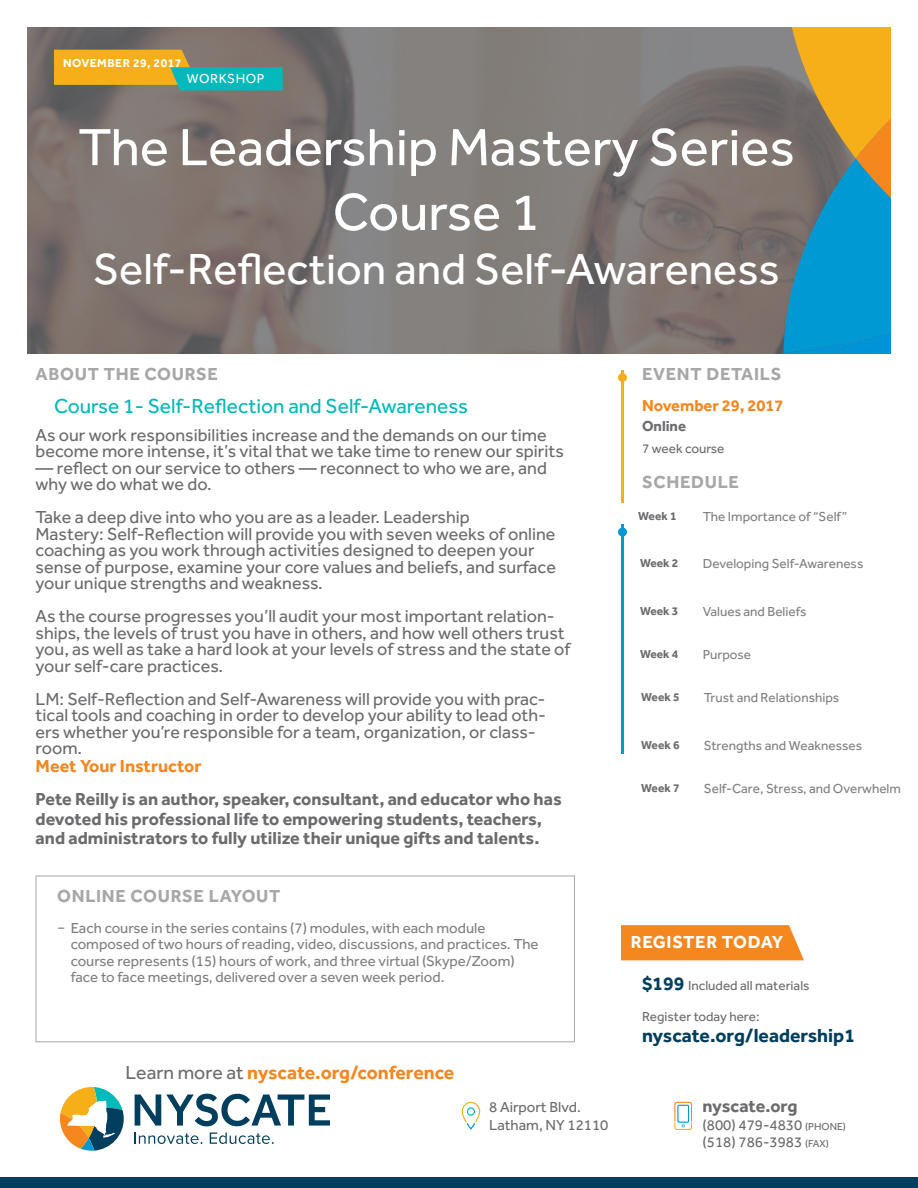
<style>
.page{position:relative;width:918px;height:1188px;background:#fff}
.page>*{position:absolute;margin:0;border:0;box-sizing:border-box;transform-origin:0 0}
.Headline_Style_-_1{font:54px "Effra";color:#fff}
.Headline_Style_-_1-2{font:45px "Effra";color:#fff}
.Headline_Style_-_2{font:21px "Effra";color:#03b9b9}
.t1{font:700 19.5px "Effra";color:#f5871f}
.t2{font:700 19.5px "Effra";color:#023e5d}
.t3{font:18px/16.5px "Effra";color:#6b6a6d}
.t4{font:700 18px/19.5px "Effra";color:#6b6a6d}
.Headline_Style_-_3{font:700 18px "Effra";letter-spacing:.04em;color:#a8a6a7}
.t5{font:700 18px "Effra";color:#f5871f}
.t6{font:700 18px "Effra";letter-spacing:.04em;color:#fff}
.t7{font:700 16.5px "Effra";color:#f5871f}
.t8{font:15px/16.5px "Effra";color:#817f81}
.t9{font:15px "Effra";color:#6b6a6d}
.t10{font:700 15px "Effra";color:#6b6a6d}
.t11{font:13.5px "Effra";color:#817f81}
.t12{font:13.5px "Effra";color:#6b6a6d}
.t13{font:13.5px "Effra";letter-spacing:.04em;color:#fff}
.t14{font:700 12px "Effra";color:#6b6a6d}
.t15{font:700 12px "Effra";letter-spacing:.04em;color:#fff}
.s1{font-weight:400;color:#6b6a6d}
.s2{font-weight:700;font-size:19.5px;color:#023e5d}
.s3{font-size:10.5px}
</style>
<div class="page">
<img style="left:27px;top:27px;width:756px;height:326px">
<svg style="left:783px;top:27px;width:108px;height:326px;background:#679181"></svg>
<svg style="left:621px;top:925px;width:183px;height:35px;background:#f58c29"></svg>
<svg style="left:54px;top:50px;width:229px;height:40px;background:#96a259"></svg>
<hr style="left:621px;top:370px;width:3px;height:132px;background:#f6af19">
<hr style="left:621px;top:524px;width:3px;height:230px;background:#0099d4">
<div style="left:618px;top:373px;width:9px;height:9px;background:#f6af19;border-radius:50%"></div>
<div style="left:618px;top:528px;width:9px;height:9px;background:#0099d4;border-radius:50%"></div>
<div style="left:0;top:1177px;width:918px;height:11px;background:#023e5d"></div>
<div style="left:36px;top:876px;width:539px;height:166px;border:1px solid #a8a6a7"></div>
<svg style="left:60px;top:1087px;width:64px;height:64px"></svg>
<svg style="left:135px;top:1133px;width:67px;height:11px"></svg>
<svg style="left:210px;top:1133px;width:64px;height:11px"></svg>
<svg style="left:135px;top:1094px;width:195px;height:32px"></svg>
<svg style="left:462px;top:1102px;width:18px;height:28px"></svg>
<svg style="left:674px;top:1102px;width:18px;height:28px"></svg>
<p class="t15" style="left:63px;top:56px;width:120px">NOVEMBER 29, 2017</p>
<p class="t13" style="left:187px;top:71px;width:79px">WORKSHOP</p>
<p class="Headline_Style_-_1" style="left:78px;top:116px;width:718px">The Leadership Mastery Series</p>
<p class="Headline_Style_-_1" style="left:333px;top:180px;width:209px">Course 1</p>
<p class="Headline_Style_-_1-2" style="left:93px;top:243px;width:688px">Self-Reflection and Self-Awareness</p>
<p class="Headline_Style_-_3" style="left:36px;top:363px;width:184px">ABOUT THE COURSE</p>
<p class="Headline_Style_-_2" style="left:54px;top:393px;width:416px">Course 1- Self-Reflection and Self-Awareness</p>
<p class="t3" style="left:36px;top:426px;width:530px">As our work responsibilities increase and the demands on our time become more intense, it’s vital that we take time to renew our spirits</p>
<p class="t3" style="left:36px;top:459px;width:513px">— reflect on our service to others — reconnect to who we are, and why we do what we do.</p>
<p class="t3" style="left:36px;top:509px;width:436px">Take a deep dive into who you are as a leader. Leadership</p>
<p class="t3" style="left:36px;top:525px;width:522px">Mastery: Self-Reflection will provide you with seven weeks of online coaching as you work through activities designed to deepen your sense of purpose, examine your core values and beliefs, and surface your unique strengths and weakness.</p>
<p class="t3" style="left:36px;top:608px;width:536px">As the course progresses you’ll audit your most important relation&shy;ships, the levels of trust you have in others, and how well others trust you, as well as take a hard look at your levels of stress and the state of your self-care practices.</p>
<p class="t3" style="left:36px;top:690px;width:512px">LM: Self-Reflection and Self-Awareness will provide you with prac&shy;tical tools and coaching in order to develop your ability to lead oth&shy;ers whether you’re responsible for a team, organization, or class&shy;room.</p>
<p class="t5" style="left:36px;top:755px;width:167px">Meet Your Instructor</p>
<p class="t4" style="left:36px;top:789px;width:528px">Pete Reilly is an author, speaker, consultant, and educator who has devoted his professional life to empowering students, teachers, and administrators to fully utilize their unique gifts and talents.</p>
<p class="Headline_Style_-_3" style="left:57px;top:885px;width:225px">ONLINE COURSE LAYOUT</p>
<p class="t8" style="left:71px;top:919px;width:469px;text-indent:-14px">− Each course in the series contains (7) modules, with each module composed of two hours of reading, video, discussions, and practices. The course represents (15) hours of work, and three virtual (Skype/Zoom) face to face meetings, delivered over a seven week period.</p>
<p class="t1" style="left:126px;top:1061px;width:330px"><span class="s1">Learn more at</span> nyscate.org/conference</p>
<p class="t9" style="left:489px;top:1098px;width:93px">8 Airport Blvd.</p>
<p class="t9" style="left:489px;top:1116px;width:121px">Latham, NY 12110</p>
<p class="Headline_Style_-_3" style="left:642px;top:363px;width:141px">EVENT DETAILS</p>
<p class="t7" style="left:642px;top:395px;width:143px">November 29, 2017</p>
<p class="t10" style="left:642px;top:416px;width:46px">Online</p>
<p class="t12" style="left:642px;top:441px;width:84px">7 week course</p>
<p class="Headline_Style_-_3" style="left:642px;top:471px;width:99px">SCHEDULE</p>
<p class="t14" style="left:638px;top:508px;width:40px">Week 1</p>
<p class="t14" style="left:640px;top:556px;width:40px">Week 2</p>
<p class="t11" style="left:703px;top:508px;width:146px">The Importance of “Self”</p>
<p class="t11" style="left:703px;top:556px;width:162px">Developing Self-Awareness</p>
<p class="t14" style="left:640px;top:604px;width:40px">Week 3</p>
<p class="t11" style="left:703px;top:604px;width:105px">Values and Beliefs</p>
<p class="t14" style="left:640px;top:647px;width:40px">Week 4</p>
<p class="t11" style="left:703px;top:647px;width:50px">Purpose</p>
<p class="t14" style="left:641px;top:690px;width:40px">Week 5</p>
<p class="t11" style="left:704px;top:690px;width:137px">Trust and Relationships</p>
<p class="t14" style="left:641px;top:738px;width:40px">Week 6</p>
<p class="t11" style="left:704px;top:738px;width:160px">Strengths and Weaknesses</p>
<p class="t14" style="left:641px;top:781px;width:40px">Week 7</p>
<p class="t11" style="left:704px;top:780px;width:199px">Self-Care, Stress, and Overwhelm</p>
<p class="t6" style="left:631px;top:931px;width:154px">REGISTER TODAY</p>
<p class="t12" style="left:642px;top:978px;width:169px"><span class="s2">$199</span> Included all materials</p>
<p class="t12" style="left:642px;top:1008px;width:119px">Register today here:</p>
<p class="t2" style="left:642px;top:1023px;width:215px">nyscate.org/leadership1</p>
<p class="t4" style="left:703px;top:1096px;width:97px">nyscate.org</p>
<p class="t9" style="left:703px;top:1117px;width:145px">(800) 479-4830 <span class="s3">(PHONE)</span></p>
<p class="t9" style="left:703px;top:1133px;width:128px">(518) 786-3983 <span class="s3">(FAX)</span></p>
</div>
